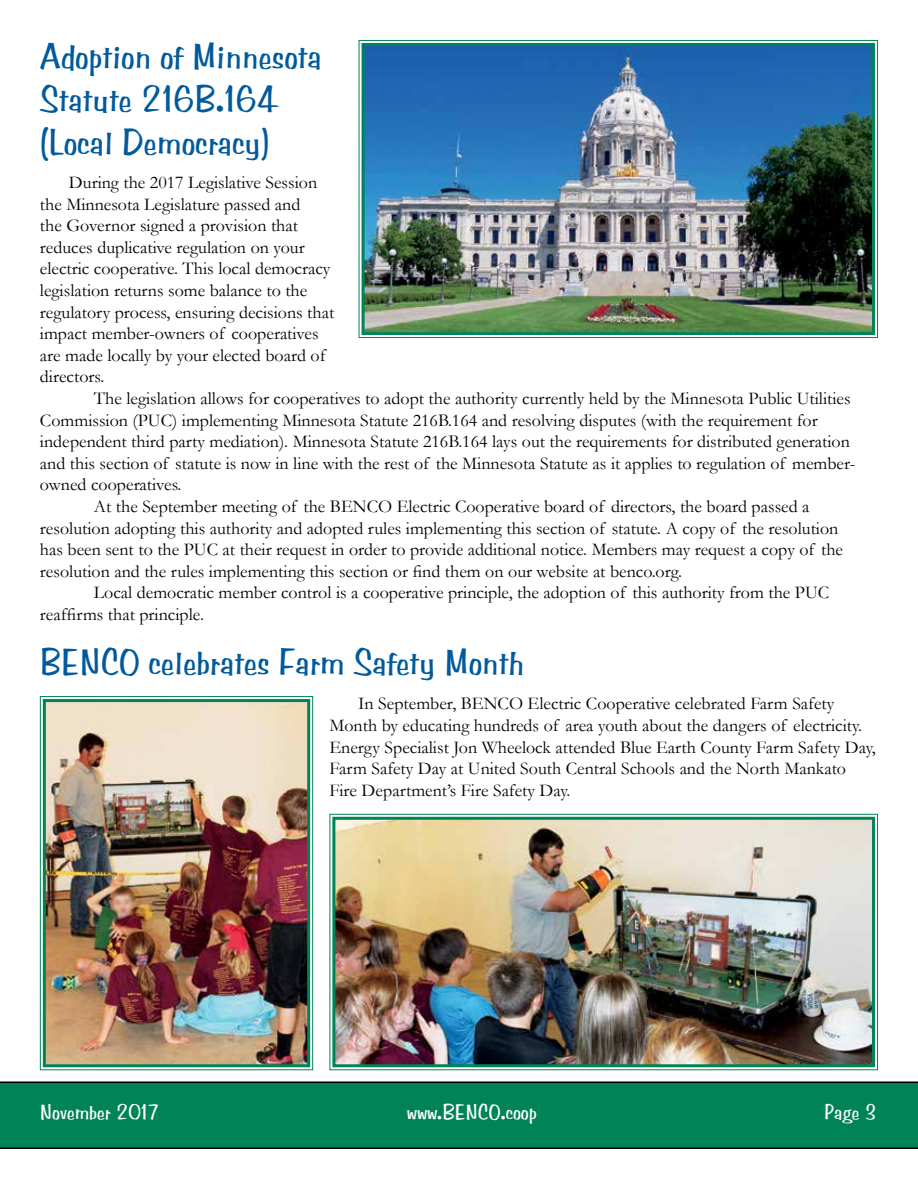
<style>
.page{position:relative;width:918px;height:1188px;background:#fff}
.page>*{position:absolute;margin:0;border:0;box-sizing:border-box;transform-origin:0 0}
.t1{font:36px/43.2px "Cg Benguiat Frisky";color:#005a9c}
.t2{font:21px "Cg Benguiat Frisky";color:#fff}
.t3{font:18px/21.6px "Garamond";color:#000}
</style>
<div class="page">
<div style="left:0;top:1082px;width:918px;height:67px;background:#008457"></div>
<img style="left:358px;top:39px;width:520px;height:299px">
<div style="left:362px;top:43px;width:513px;height:292px;border:3px solid #008457"></div>
<img style="left:39px;top:696px;width:275px;height:375px">
<div style="left:43px;top:699px;width:267px;height:368px;border:3px solid #008457"></div>
<img style="left:329px;top:813px;width:549px;height:258px">
<div style="left:332px;top:817px;width:543px;height:250px;border:3px solid #008457"></div>
<h1 class="t1" style="left:40px;top:34px;width:283px">Adoption of Minnesota<br>Statute 216B.164 (Local Democracy)</h1>
<p class="t3" style="left:40px;top:171px;width:296px;text-indent:29px">During the 2017 Legislative Session the Minnesota Legislature passed and<br>the Governor signed a provision that reduces duplicative regulation on your electric cooperative. This local democracy legislation returns some balance to the regulatory process, ensuring decisions that impact member-owners of cooperatives are made locally by your elected board of directors.</p>
<p class="t3" style="left:94px;top:387px;width:758px">The legislation allows for cooperatives to adopt the authority currently held by the Minnesota Public Utilities</p>
<p class="t3" style="left:40px;top:409px;width:779px">Commission (PUC) implementing Minnesota Statute 216B.164 and resolving disputes (with the requirement for</p>
<p class="t3" style="left:40px;top:430px;width:812px">independent third party mediation). Minnesota Statute 216B.164 lays out the requirements for distributed generation</p>
<p class="t3" style="left:40px;top:452px;width:817px">and this section of statute is now in line with the rest of the Minnesota Statute as it applies to regulation of member-</p>
<p class="t3" style="left:40px;top:474px;width:143px">owned cooperatives.</p>
<p class="t3" style="left:94px;top:495px;width:717px">At the September meeting of the BENCO Electric Cooperative board of directors, the board passed a</p>
<p class="t3" style="left:40px;top:517px;width:800px">resolution adopting this authority and adopted rules implementing this section of statute. A copy of the resolution</p>
<p class="t3" style="left:40px;top:538px;width:805px">has been sent to the PUC at their request in order to provide additional notice. Members may request a copy of the</p>
<p class="t3" style="left:40px;top:560px;width:644px">resolution and the rules implementing this section or find them on our website at benco.org.</p>
<p class="t3" style="left:94px;top:582px;width:737px">Local democratic member control is a cooperative principle, the adoption of this authority from the PUC</p>
<p class="t3" style="left:40px;top:603px;width:165px">reaffirms that principle.</p>
<h1 class="t1" style="left:40px;top:640px;width:486px">BENCO celebrates Farm Safety Month</h1>
<p class="t3" style="left:329px;top:693px;width:548px;text-indent:29px">In September, BENCO Electric Cooperative celebrated Farm Safety Month by educating hundreds of area youth about the dangers of electricity.<br>Energy Specialist Jon Wheelock attended Blue Earth County Farm Safety Day, Farm Safety Day at United South Central Schools and the North Mankato Fire Department’s Fire Safety Day.</p>
<p class="t2" style="left:40px;top:1098px;width:121px">November 2017</p>
<p class="t2" style="left:407px;top:1098px;width:131px">www.BENCO.coop</p>
<p class="t2" style="left:824px;top:1098px;width:55px">Page 3</p>
</div>
